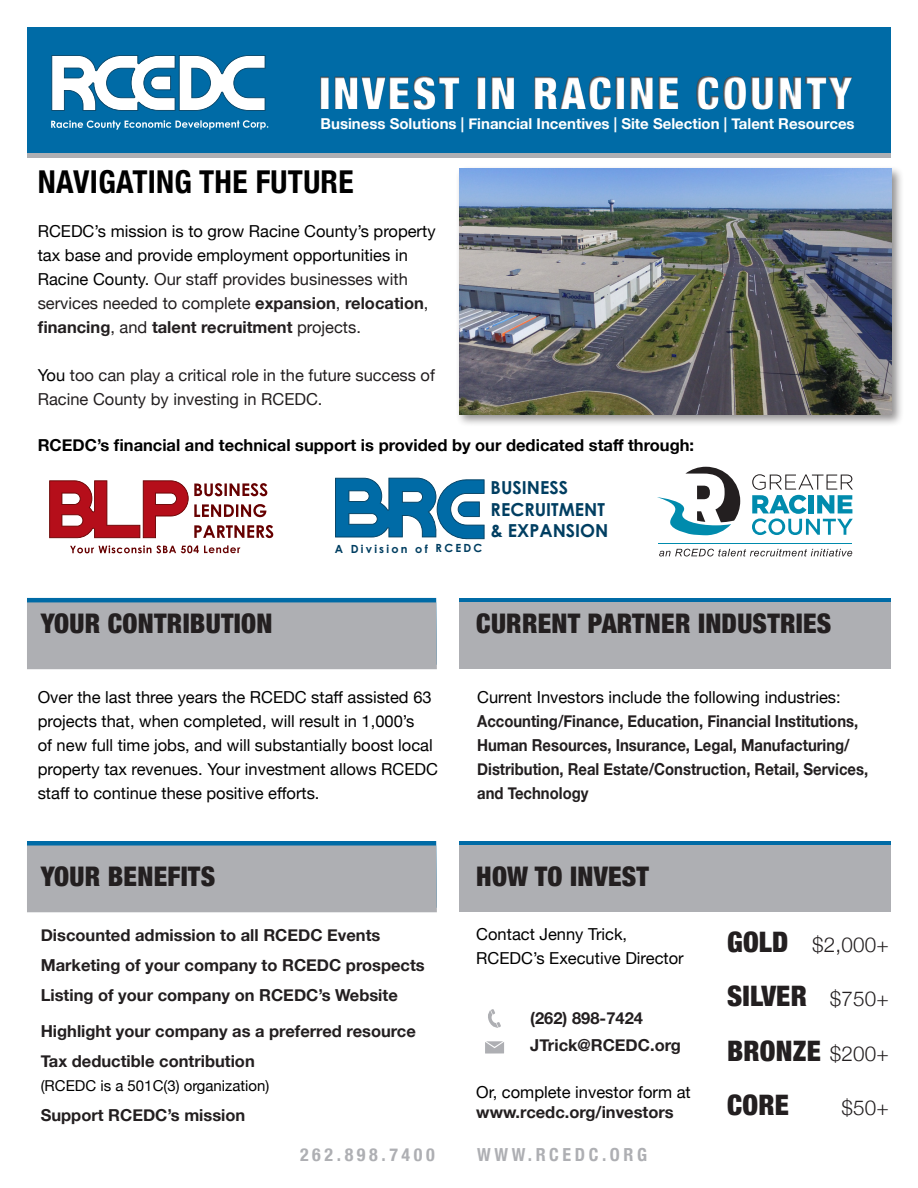
<style>
.page{position:relative;width:918px;height:1188px;background:#fff}
.page>*{position:absolute;margin:0;border:0;box-sizing:border-box;transform-origin:0 0}
.t1{font:900 condensed 45px "Helvetica Neue";letter-spacing:.05em;color:#fff}
.t2{font:700 condensed 31.5px "Helvetica Neue";letter-spacing:.01em;color:#000}
.t3{font:900 condensed 28.2px "Helvetica Neue";letter-spacing:.01em;color:#231f20}
.t4{font:900 condensed 27px "Helvetica Neue";letter-spacing:.01em;color:#231f20}
.t5{font:300 20.7px "Helvetica Neue";color:#231f20}
.t6{font:700 condensed 18px "Helvetica Neue";letter-spacing:.2em;color:#aeafb3}
.t7{font:700 17.85px/21.5px "Century Gothic";color:#003e61}
.t8{font:16.5px/24px "Helvetica Neue";color:#000}
.t9{font:700 16.5px/27px "Helvetica Neue";color:#231f20}
.t10{font:700 16.5px/24px "Helvetica Neue";color:#231f20;scale:.9 1}
.t11{font:16.5px/24px "Helvetica Neue";color:#231f20}
.t12{font:700 16.5px "Helvetica Neue";color:#000}
.t13{font:700 15px "Helvetica Neue";color:#fff}
.t14{font:15px "Helvetica Neue";color:#000}
.t15{font:700 11.25px "Century Gothic";letter-spacing:.2em;color:#003e61}
.s1{color:#231f20}
.s2{font-weight:700;color:#231f20}
.s3{color:#000}
.s4{font-weight:400;color:#000}
.s5{font-weight:900;font-stretch:condensed;font-size:28.2px}
.s6{font-weight:300;font-stretch:normal;font-size:20.7px}
</style>
<div class="page">
<div style="left:27px;top:27px;width:864px;height:126px;background:#006ba6"></div>
<div style="left:303px;top:56px;width:607px;height:127px;background:#231f20;opacity:.75"></div>
<svg style="left:51px;top:120px;width:217px;height:10px"></svg>
<svg style="left:51px;top:55px;width:214px;height:56px"></svg>
<svg style="left:27px;top:841px;width:410px;height:71px"></svg>
<svg style="left:27px;top:598px;width:410px;height:71px"></svg>
<div style="left:459px;top:598px;width:432px;height:67px;background:#006ba6"></div>
<div style="left:459px;top:602px;width:432px;height:67px;background:#aeafb3"></div>
<svg style="left:459px;top:841px;width:432px;height:5px;fill:#006ba6"></svg>
<div style="left:459px;top:846px;width:432px;height:66px;background:#aeafb3"></div>
<svg style="left:485px;top:1041px;width:19px;height:13px"></svg>
<svg style="left:488px;top:1009px;width:13px;height:19px"></svg>
<div style="left:456px;top:165px;width:448px;height:263px;background:#231f20;opacity:.5"></div>
<img style="left:459px;top:169px;width:432px;height:245px">
<svg style="left:70px;top:545px;width:170px;height:8px"></svg>
<svg style="left:49px;top:480px;width:224px;height:58px"></svg>
<svg style="left:335px;top:478px;width:150px;height:61px"></svg>
<svg style="left:659px;top:549px;width:193px;height:7px"></svg>
<svg style="left:752px;top:474px;width:101px;height:61px"></svg>
<hr style="left:659px;top:543px;width:193px;height:1px;background:#008bad">
<svg style="left:657px;top:467px;width:83px;height:68px"></svg>
<h1 class="t1" style="left:319px;top:56px;width:535px">INVEST IN RACINE COUNTY</h1>
<p class="t13" style="left:321px;top:112px;width:536px">Business Solutions | Financial Incentives | Site Selection | Talent Resources</p>
<p class="t2" style="left:38px;top:156px;width:317px">NAVIGATING THE FUTURE</p>
<p class="t8" style="left:38px;top:220px;width:399px">RCEDC’s mission is to grow Racine County’s property tax base and provide employment opportunities in Racine County. <span class="s1">Our staff provides businesses with services needed to complete</span> <span class="s2">expansion</span><span class="s1">,</span> <span class="s2">relocation</span><span class="s1">, </span><span class="s2">financing</span><span class="s1">, and</span> <span class="s2">talent recruitment</span> <span class="s1">projects.</span></p>
<p class="t11" style="left:38px;top:364px;width:399px"><span class="s3">You</span> too can play a critical role in the future success of<br>Racine County by investing in RCEDC.</p>
<p class="t12" style="left:38px;top:433px;width:658px">RCEDC’s financial and technical support is provided by our dedicated staff through:</p>
<p class="t4" style="left:41px;top:602px;width:233px">YOUR CONTRIBUTION</p>
<p class="t15" style="left:335px;top:540px;width:149px">A Division of RCEDC</p>
<p class="t7" style="left:491px;top:476px;width:119px">BUSINESS<br>RECRUITMENT &amp; EXPANSION</p>
<p class="t4" style="left:476px;top:602px;width:357px">CURRENT PARTNER INDUSTRIES</p>
<p class="t8" style="left:38px;top:686px;width:402px">Over the last three years the RCEDC staff assisted 63 projects that, when completed, will result in 1,000’s<br>of new full time jobs, and will substantially boost local property tax revenues. Your investment allows RCEDC staff to continue these positive efforts.</p>
<p class="t4" style="left:41px;top:854px;width:176px">YOUR BENEFITS</p>
<p class="t9" style="left:41px;top:922px;width:341px">Discounted admission to all RCEDC Events</p>
<p class="t9" style="left:41px;top:952px;width:386px">Marketing of your company to RCEDC prospects</p>
<p class="t9" style="left:41px;top:982px;width:359px">Listing of your company on RCEDC’s Website</p>
<p class="t9" style="left:41px;top:1018px;width:377px">Highlight your company as a preferred resource</p>
<p class="t9" style="left:41px;top:1048px;width:216px">Tax deductible contribution</p>
<p class="t14" style="left:41px;top:1075px;width:230px">(RCEDC is a 501C(3) organization)</p>
<p class="t9" style="left:41px;top:1102px;width:206px">Support RCEDC’s mission</p>
<p class="t10" style="left:477px;top:686px;width:436px"><span class="s4">Current Investors include the following industries:<br></span>Accounting/Finance, Education, Financial Institutions, Human Resources, Insurance, Legal, Manufacturing/ Distribution, Real Estate/Construction, Retail, Services, and Technology</p>
<p class="t4" style="left:476px;top:854px;width:174px">HOW TO INVEST</p>
<p class="t8" style="left:476px;top:924px;width:152px">Contact Jenny Trick,</p>
<p class="t8" style="left:476px;top:948px;width:209px">RCEDC’s Executive Director</p>
<p class="t9" style="left:530px;top:1005px;width:152px">(262) 898-7424<br>JTrick@RCEDC.org</p>
<p class="t8" style="left:476px;top:1083px;width:216px;line-height:19.8px">Or, complete investor form at <span class="s2">www.rcedc.org/investors</span></p>
<p class="t5" style="left:727px;top:928px;width:164px"><span class="s5">GOLD</span> $2,000+</p>
<p class="t3" style="left:727px;top:973px;width:164px">SILVER <span class="s6">$750+</span></p>
<p class="t3" style="left:727px;top:1028px;width:164px">BRONZE <span class="s6">$200+</span></p>
<p class="t3" style="left:727px;top:1082px;width:63px">CORE</p>
<p class="t5" style="left:841px;top:1091px;width:49px">$50+</p>
<p class="t6" style="left:300px;top:1140px;width:136px">262.898.7400</p>
<p class="t6" style="left:477px;top:1140px;width:171px">WWW.RCEDC.ORG</p>
</div>
